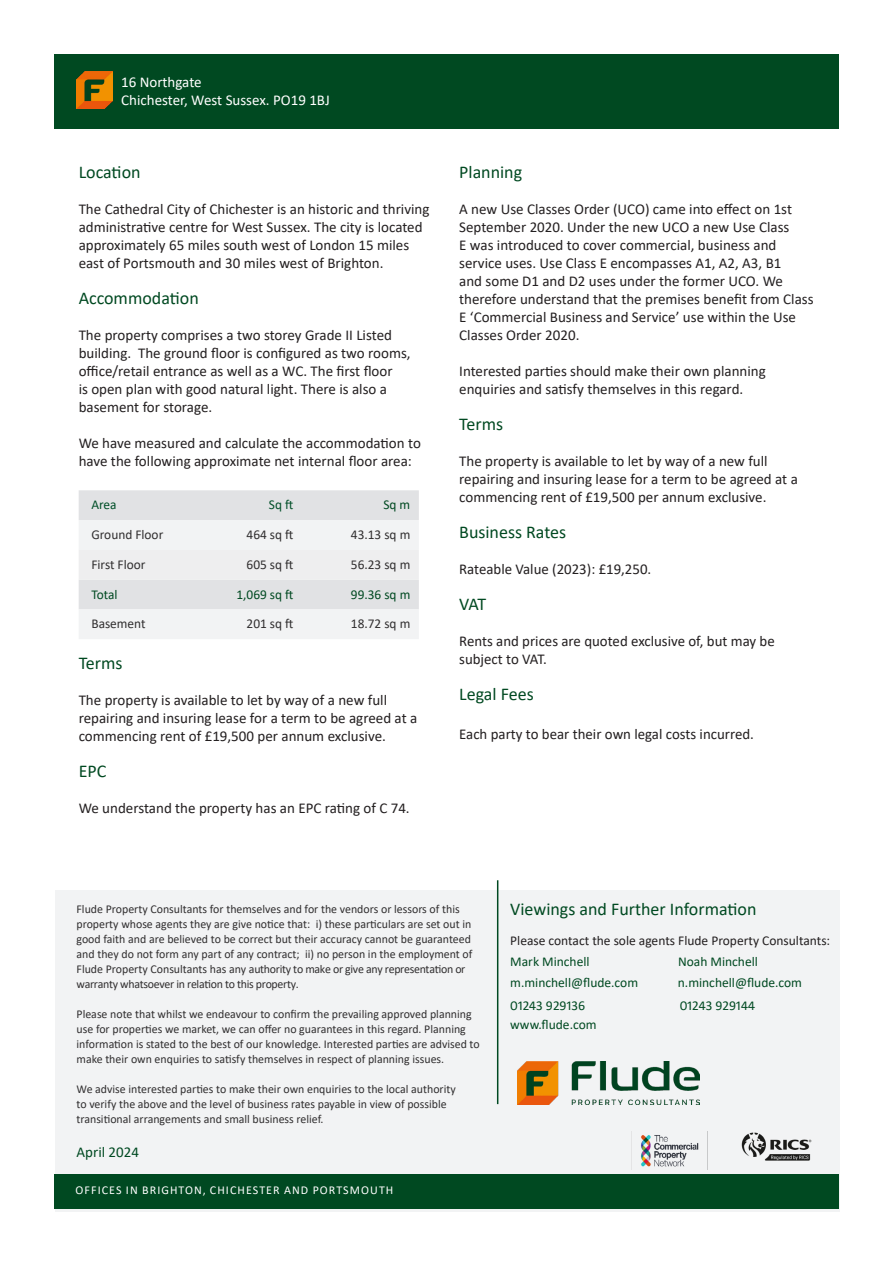
<style>
.page{position:relative;width:893px;height:1263px;background:#fff}
.page>*{position:absolute;margin:0;border:0;box-sizing:border-box;transform-origin:0 0}
.Flude_-_Sub_Header{font:18px "Calibri";color:#004921}
.Flude_-_Standard_Paragraph_Text{font:15px/18px "Calibri";color:#231f20}
.t1{font:15px "Calibri";color:#fff}
.Flude_-_Sub_Header-2{font:15px "Calibri";color:#231f20}
.t2{font:15px "Calibri";color:#004921}
.t3{font:13.5px "Calibri";color:#004921}
.t4{font:13.5px "Calibri";color:#312f30}
.Flude_-_Standard_Paragraph_Text-2{font:13.5px "Calibri";color:#231f20}
.t5{font:13.5px "Calibri";color:#004f28}
.t6{font:12px/15px "Calibri";color:#312f30}
.t7{font:12px "Calibri";letter-spacing:.09em;color:#fff}
</style>
<div class="page">
<div style="left:54px;top:54px;width:785px;height:75px;background:#004921"></div>
<div style="left:55px;top:891px;width:785px;height:321px;background:#f2f3f4"></div>
<img style="left:77px;top:72px;width:35px;height:37px">
<img style="left:517px;top:1061px;width:183px;height:43px">
<hr style="left:497px;top:880px;width:1px;height:224px;background:#004921">
<div style="left:54px;top:1175px;width:785px;height:34px;background:#004921"></div>
<img style="left:741px;top:1132px;width:71px;height:29px">
<svg style="left:79px;top:490px;width:340px;height:149px"></svg>
<img style="left:631px;top:1131px;width:77px;height:39px">
<p class="t1" style="left:121px;top:72px;width:82px">16 Northgate</p>
<p class="t1" style="left:121px;top:90px;width:210px">Chichester, West Sussex. PO19 1BJ</p>
<p class="Flude_-_Sub_Header" style="left:79px;top:160px;width:63px">Location</p>
<p class="Flude_-_Standard_Paragraph_Text" style="left:79px;top:200px;width:352px">The Cathedral City of Chichester is an historic and thriving administrative centre for West Sussex. The city is located approximately 65 miles south west of London 15 miles east of Portsmouth and 30 miles west of Brighton.</p>
<p class="Flude_-_Sub_Header" style="left:79px;top:286px;width:122px">Accommodation</p>
<p class="Flude_-_Standard_Paragraph_Text" style="left:79px;top:326px;width:333px">The property comprises a two storey Grade II Listed building. The ground floor is configured as two rooms, office/retail entrance as well as a WC. The first floor<br>is open plan with good natural light. There is also a basement for storage.</p>
<p class="Flude_-_Standard_Paragraph_Text" style="left:79px;top:434px;width:344px">We have measured and calculate the accommodation to have the following approximate net internal floor area:</p>
<p class="t5" style="left:91px;top:495px;width:27px">Area</p>
<p class="t5" style="left:269px;top:495px;width:26px">Sq ft</p>
<p class="t3" style="left:383px;top:495px;width:28px">Sq m</p>
<p class="t4" style="left:91px;top:525px;width:73px">Ground Floor</p>
<p class="t4" style="left:247px;top:525px;width:48px">464 sq ft</p>
<p class="t4" style="left:351px;top:525px;width:61px">43.13 sq m</p>
<p class="t4" style="left:91px;top:555px;width:56px">First Floor</p>
<p class="t4" style="left:247px;top:555px;width:48px">605 sq ft</p>
<p class="t4" style="left:351px;top:555px;width:61px">56.23 sq m</p>
<p class="t3" style="left:91px;top:585px;width:28px">Total</p>
<p class="t3" style="left:236px;top:585px;width:58px">1,069 sq ft</p>
<p class="t3" style="left:351px;top:585px;width:61px">99.36 sq m</p>
<p class="t4" style="left:91px;top:614px;width:56px">Basement</p>
<p class="t4" style="left:247px;top:614px;width:48px">201 sq ft</p>
<p class="t4" style="left:351px;top:614px;width:61px">18.72 sq m</p>
<p class="Flude_-_Sub_Header" style="left:79px;top:651px;width:45px">Terms</p>
<p class="Flude_-_Standard_Paragraph_Text" style="left:79px;top:691px;width:340px">The property is available to let by way of a new full repairing and insuring lease for a term to be agreed at a commencing rent of £19,500 per annum exclusive.</p>
<p class="Flude_-_Sub_Header" style="left:79px;top:759px;width:29px">EPC</p>
<p class="Flude_-_Standard_Paragraph_Text" style="left:79px;top:799px;width:333px">We understand the property has an EPC rating of C 74.</p>
<p class="Flude_-_Sub_Header" style="left:459px;top:160px;width:64px">Planning</p>
<p class="Flude_-_Standard_Paragraph_Text" style="left:459px;top:200px;width:356px">A new Use Classes Order (UCO) came into effect on 1st September 2020. Under the new UCO a new Use Class<br>E was introduced to cover commercial, business and service uses. Use Class E encompasses A1, A2, A3, B1<br>and some D1 and D2 uses under the former UCO. We therefore understand that the premises benefit from Class E ‘Commercial Business and Service’ use within the Use Classes Order 2020.</p>
<p class="Flude_-_Standard_Paragraph_Text" style="left:459px;top:362px;width:308px">Interested parties should make their own planning enquiries and satisfy themselves in this regard.</p>
<p class="Flude_-_Sub_Header" style="left:459px;top:412px;width:45px">Terms</p>
<p class="Flude_-_Standard_Paragraph_Text" style="left:459px;top:452px;width:340px">The property is available to let by way of a new full repairing and insuring lease for a term to be agreed at a commencing rent of £19,500 per annum exclusive.</p>
<p class="Flude_-_Sub_Header" style="left:459px;top:520px;width:109px">Business Rates</p>
<p class="Flude_-_Sub_Header-2" style="left:459px;top:559px;width:194px">Rateable Value (2023): £19,250.</p>
<p class="Flude_-_Sub_Header" style="left:459px;top:592px;width:29px">VAT</p>
<p class="Flude_-_Standard_Paragraph_Text" style="left:459px;top:632px;width:317px">Rents and prices are quoted exclusive of, but may be subject to VAT.</p>
<p class="Flude_-_Sub_Header" style="left:459px;top:682px;width:76px">Legal Fees</p>
<p class="Flude_-_Standard_Paragraph_Text" style="left:459px;top:725px;width:296px">Each party to bear their own legal costs incurred.</p>
<p class="t6" style="left:77px;top:901px;width:397px">Flude Property Consultants for themselves and for the vendors or lessors of this property whose agents they are give notice that: i) these particulars are set out in good faith and are believed to be correct but their accuracy cannot be guaranteed and they do not form any part of any contract; ii) no person in the employment of Flude Property Consultants has any authority to make or give any representation or warranty whatsoever in relation to this property.</p>
<p class="t6" style="left:77px;top:1006px;width:405px">Please note that whilst we endeavour to confirm the prevailing approved planning use for properties we market, we can offer no guarantees in this regard. Planning information is stated to the best of our knowledge. Interested parties are advised to make their own enquiries to satisfy themselves in respect of planning issues.</p>
<p class="t6" style="left:77px;top:1081px;width:381px">We advise interested parties to make their own enquiries to the local authority to verify the above and the level of business rates payable in view of possible transitional arrangements and small business relief.</p>
<p class="t2" style="left:77px;top:1142px;width:64px">April 2024</p>
<p class="t7" style="left:75px;top:1181px;width:319px">OFFICES IN BRIGHTON, CHICHESTER AND PORTSMOUTH</p>
<p class="Flude_-_Sub_Header" style="left:510px;top:896px;width:248px">Viewings and Further Information</p>
<p class="Flude_-_Standard_Paragraph_Text-2" style="left:510px;top:931px;width:321px">Please contact the sole agents Flude Property Consultants:</p>
<p class="t3" style="left:510px;top:952px;width:81px">Mark Minchell</p>
<p class="t3" style="left:678px;top:952px;width:81px">Noah Minchell</p>
<p class="t3" style="left:510px;top:973px;width:129px">m.minchell@flude.com</p>
<p class="t3" style="left:678px;top:973px;width:126px">n.minchell@flude.com</p>
<p class="t3" style="left:510px;top:996px;width:76px">01243 929136</p>
<p class="t3" style="left:680px;top:996px;width:77px">01243 929144</p>
<p class="t3" style="left:510px;top:1015px;width:88px">www.flude.com</p>
</div>
